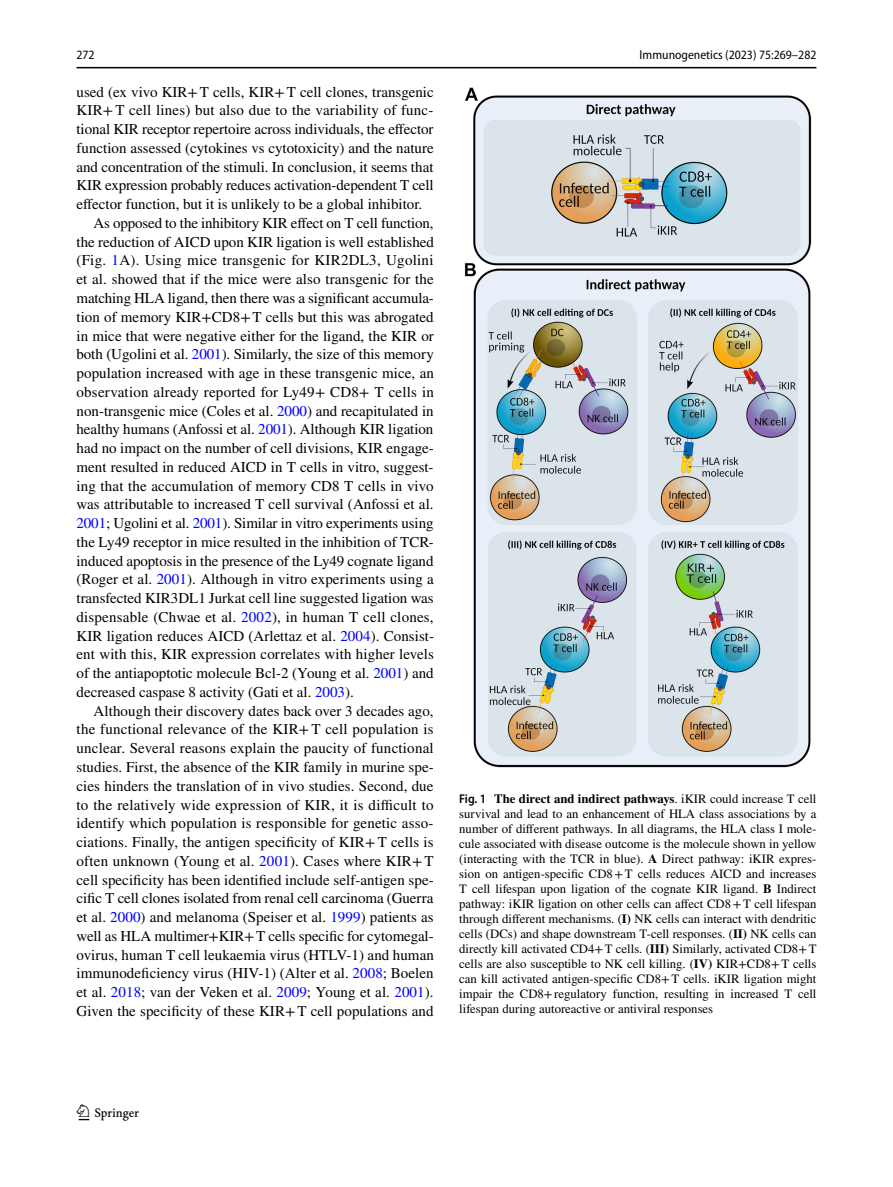
<style>
.page{position:relative;width:893px;height:1187px;background:#fff}
.page>*{position:absolute;margin:0;border:0;box-sizing:border-box;transform-origin:0 0}
.t1{font:22.5px "Springnew Regular 2";color:#000}
.t2{font:15px "STIX";color:#000}
.t3{font:12.75px/15px "STIX";color:#000;text-align:justify}
.t4{font:semi-condensed 12.75px "Myriad Pro";color:#000}
.s1{color:#00f}
.s2{font-family:"Myriad Pro";font-weight:600;font-stretch:semi-condensed}
.s3{font-weight:700}
</style>
<div class="page">
<hr style="left:77px;top:67px;width:739px;height:1px;background:#000">
<img style="left:464px;top:87px;width:348px;height:681px">
<p class="t4" style="left:77px;top:48px;width:20px">272</p>
<p class="t4" style="left:640px;top:48px;width:178px">Immunogenetics (2023) 75:269–282</p>
<p class="t2" style="left:77px;top:81px;width:359px">used (ex vivo KIR+T cells, KIR+T cell clones, transgenic</p>
<p class="t2" style="left:77px;top:100px;width:358px">KIR+T cell lines) but also due to the variability of func-</p>
<p class="t2" style="left:77px;top:119px;width:358px">tional KIR receptor repertoire across individuals, the effector</p>
<p class="t2" style="left:77px;top:137px;width:359px">function assessed (cytokines vs cytotoxicity) and the nature</p>
<p class="t2" style="left:77px;top:156px;width:358px">and concentration of the stimuli. In conclusion, it seems that</p>
<p class="t2" style="left:77px;top:175px;width:359px">KIR expression probably reduces activation-dependent T cell</p>
<p class="t2" style="left:77px;top:194px;width:347px">effector function, but it is unlikely to be a global inhibitor.</p>
<p class="t2" style="left:94px;top:212px;width:342px">As opposed to the inhibitory KIR effect on T cell function,</p>
<p class="t2" style="left:77px;top:231px;width:359px">the reduction of AICD upon KIR ligation is well established</p>
<p class="t2" style="left:77px;top:250px;width:359px">(Fig. <span class="s1">1</span>A). Using mice transgenic for KIR2DL3, Ugolini</p>
<p class="t2" style="left:77px;top:269px;width:359px">et al. showed that if the mice were also transgenic for the</p>
<p class="t2" style="left:77px;top:287px;width:359px">matching HLA ligand, then there was a significant accumula-</p>
<p class="t2" style="left:77px;top:306px;width:359px">tion of memory KIR+CD8+T cells but this was abrogated</p>
<p class="t2" style="left:77px;top:325px;width:359px">in mice that were negative either for the ligand, the KIR or</p>
<p class="t2" style="left:77px;top:344px;width:359px">both (Ugolini et al. <span class="s1">2001</span>). Similarly, the size of this memory</p>
<p class="t2" style="left:77px;top:362px;width:359px">population increased with age in these transgenic mice, an</p>
<p class="t2" style="left:77px;top:381px;width:359px">observation already reported for Ly49+ CD8+ T cells in</p>
<p class="t2" style="left:77px;top:400px;width:359px">non-transgenic mice (Coles et al. <span class="s1">2000</span>) and recapitulated in</p>
<p class="t2" style="left:77px;top:419px;width:358px">healthy humans (Anfossi et al. <span class="s1">2001</span>). Although KIR ligation</p>
<p class="t2" style="left:77px;top:437px;width:359px">had no impact on the number of cell divisions, KIR engage-</p>
<p class="t2" style="left:77px;top:456px;width:359px">ment resulted in reduced AICD in T cells in vitro, suggest-</p>
<p class="t2" style="left:77px;top:475px;width:359px">ing that the accumulation of memory CD8 T cells in vivo</p>
<p class="t2" style="left:77px;top:494px;width:359px">was attributable to increased T cell survival (Anfossi et al.</p>
<p class="t2" style="left:77px;top:512px;width:358px"><span class="s1">2001</span>; Ugolini et al. <span class="s1">2001</span>). Similar in vitro experiments using</p>
<p class="t2" style="left:77px;top:531px;width:359px">the Ly49 receptor in mice resulted in the inhibition of TCR-</p>
<p class="t2" style="left:77px;top:550px;width:358px">induced apoptosis in the presence of the Ly49 cognate ligand</p>
<p class="t2" style="left:77px;top:569px;width:359px">(Roger et al. <span class="s1">2001</span>). Although in vitro experiments using a</p>
<p class="t2" style="left:77px;top:587px;width:359px">transfected KIR3DL1 Jurkat cell line suggested ligation was</p>
<p class="t2" style="left:77px;top:606px;width:359px">dispensable (Chwae et al. <span class="s1">2002</span>), in human T cell clones,</p>
<p class="t2" style="left:77px;top:625px;width:359px">KIR ligation reduces AICD (Arlettaz et al. <span class="s1">2004</span>). Consist-</p>
<p class="t2" style="left:77px;top:644px;width:359px">ent with this, KIR expression correlates with higher levels</p>
<p class="t2" style="left:77px;top:662px;width:359px">of the antiapoptotic molecule Bcl-2 (Young et al. <span class="s1">2001</span>) and</p>
<p class="t2" style="left:77px;top:681px;width:279px">decreased caspase 8 activity (Gati et al. <span class="s1">2003</span>).</p>
<p class="t2" style="left:94px;top:700px;width:342px">Although their discovery dates back over 3 decades ago,</p>
<p class="t2" style="left:77px;top:719px;width:359px">the functional relevance of the KIR+T cell population is</p>
<p class="t2" style="left:77px;top:737px;width:359px">unclear. Several reasons explain the paucity of functional</p>
<p class="t2" style="left:77px;top:756px;width:359px">studies. First, the absence of the KIR family in murine spe-</p>
<p class="t2" style="left:77px;top:775px;width:358px">cies hinders the translation of in vivo studies. Second, due</p>
<p class="t2" style="left:77px;top:794px;width:359px">to the relatively wide expression of KIR, it is difficult to</p>
<p class="t2" style="left:77px;top:812px;width:358px">identify which population is responsible for genetic asso-</p>
<p class="t2" style="left:77px;top:831px;width:359px">ciations. Finally, the antigen specificity of KIR+T cells is</p>
<p class="t2" style="left:77px;top:850px;width:359px">often unknown (Young et al. <span class="s1">2001</span>). Cases where KIR+T</p>
<p class="t2" style="left:77px;top:869px;width:359px">cell specificity has been identified include self-antigen spe-</p>
<p class="t2" style="left:77px;top:887px;width:358px">cific T cell clones isolated from renal cell carcinoma (Guerra</p>
<p class="t2" style="left:77px;top:906px;width:359px">et al. <span class="s1">2000</span>) and melanoma (Speiser et al. <span class="s1">1999</span>) patients as</p>
<p class="t2" style="left:77px;top:925px;width:359px">well as HLA multimer+KIR+T cells specific for cytomegal-</p>
<p class="t2" style="left:77px;top:944px;width:359px">ovirus, human T cell leukaemia virus (HTLV-1) and human</p>
<p class="t2" style="left:77px;top:962px;width:359px">immunodeficiency virus (HIV-1) (Alter et al. <span class="s1">2008</span>; Boelen</p>
<p class="t2" style="left:77px;top:981px;width:359px">et al. <span class="s1">2018</span>; van der Veken et al. <span class="s1">2009</span>; Young et al. <span class="s1">2001</span>).</p>
<p class="t2" style="left:77px;top:1000px;width:359px">Given the specificity of these KIR+T cell populations and</p>
<p class="t3" style="left:459px;top:792px;width:359px"><span class="s2">Fig. 1</span> <span class="s3">The direct and indirect pathways</span>. iKIR could increase T cell survival and lead to an enhancement of HLA class associations by a number of different pathways. In all diagrams, the HLA class I mole&shy;cule associated with disease outcome is the molecule shown in yellow (interacting with the TCR in blue). <span class="s3">A</span> Direct pathway: iKIR expres&shy;sion on antigen-specific CD8+T cells reduces AICD and increases T cell lifespan upon ligation of the cognate KIR ligand. <span class="s3">B</span> Indirect pathway: iKIR ligation on other cells can affect CD8+T cell lifespan through different mechanisms. (<span class="s3">I)</span> NK cells can interact with dendritic cells (DCs) and shape downstream T-cell responses. (<span class="s3">II)</span> NK cells can directly kill activated CD4+T cells. (<span class="s3">III)</span> Similarly, activated CD8+T cells are also susceptible to NK cell killing. (<span class="s3">IV)</span> KIR+CD8+T cells can kill activated antigen-specific CD8+T cells. iKIR ligation might impair the CD8+regulatory function, resulting in increased T cell lifespan during autoreactive or antiviral responses</p>
<h1 class="t1" style="left:79px;top:1104px;width:62px">1 3</h1>
</div>
